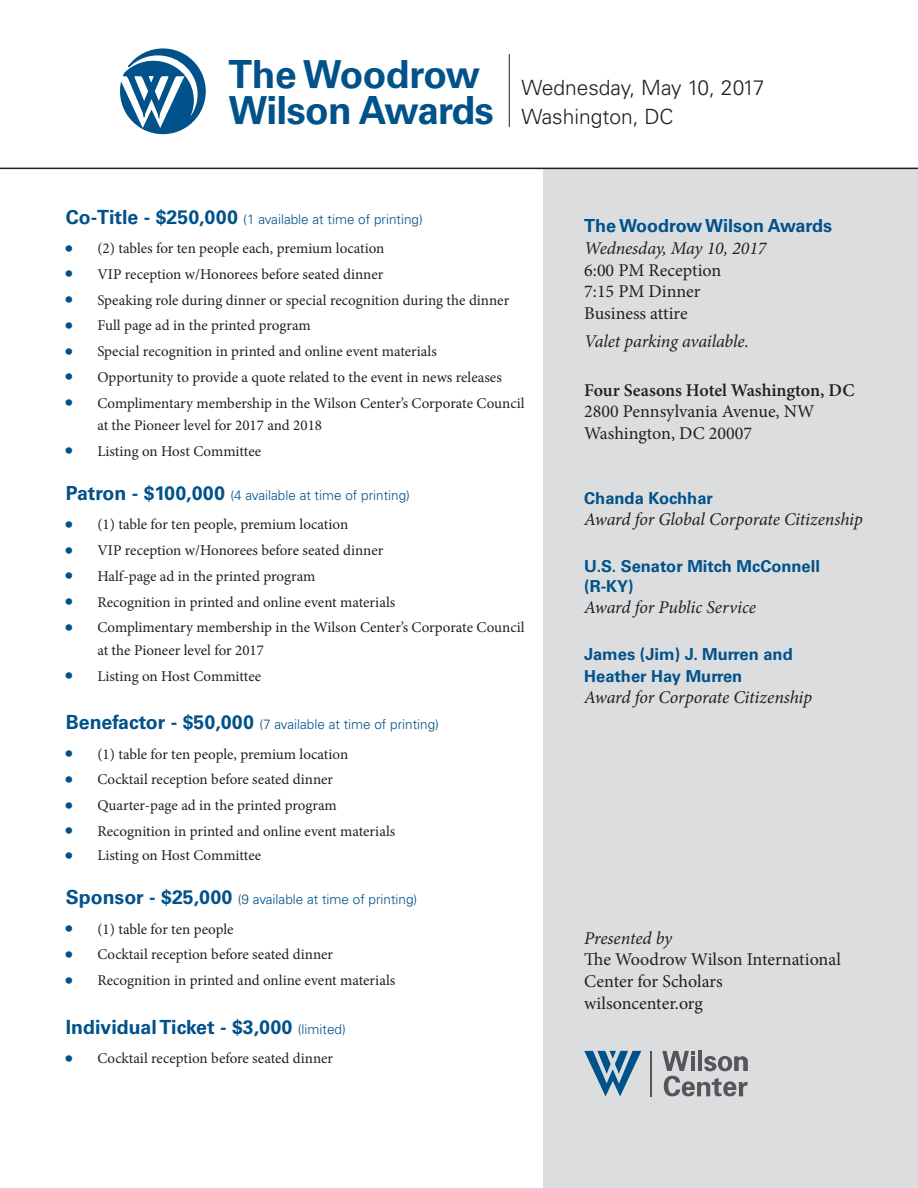
<style>
.page{position:relative;width:918px;height:1188px;background:#fff}
.page>*{position:absolute;margin:0;border:0;box-sizing:border-box;transform-origin:0 0}
.t1{font:700 38.7px/37px "Univers LT Std";letter-spacing:-.02em;color:#01518a}
.t2{font:300 21px/28.5px "Univers LT Std";color:#231f20}
.t3{font:700 19.5px "Univers LT Std";color:#01518a}
.t4{font:18px/21.6px "Minion Pro";color:#231f20}
.t5{font:italic 18px "Minion Pro";letter-spacing:-.01em;color:#231f20}
.t6{font:600 18px "Minion Pro";letter-spacing:-.005em;color:#231f20}
.t7{font:700 18px "Univers LT Std";color:#01518a}
.t8{font:700 16.5px/19.8px "Univers LT Std";color:#01518a}
.t9{font:15px/22.5px "Minion Pro";color:#231f20}
.t10{font:300 13.5px "Univers LT Std";color:#01518a}
.s1{font-weight:700;font-size:19.5px}
.s2{font-family:"Univers LT Std";font-weight:700;font-size:18px;color:#01518a}
.s3{font-weight:300;font-size:13.5px}
</style>
<div class="page">
<div style="left:543px;top:168px;width:375px;height:1020px;background:#dcdddf"></div>
<hr style="left:0;top:168px;width:918px;height:1px;background:#231f20">
<svg style="left:120px;top:48px;width:86px;height:87px"></svg>
<hr style="left:509px;top:54px;width:1px;height:73px;background:#231f20">
<hr style="left:650px;top:1051px;width:2px;height:45px;background:#55565a">
<svg style="left:662px;top:1051px;width:86px;height:45px"></svg>
<svg style="left:584px;top:1051px;width:57px;height:45px"></svg>
<h1 class="t1" style="left:228px;top:56px;width:267px">The Woodrow<br>Wilson Awards</h1>
<h2 class="t2" style="left:522px;top:74px;width:245px">Wednesday, May 10, 2017<br>Washington, DC</h2>
<p class="t10" style="left:66px;top:211px;width:358px"><span class="s1">Co-Title - $250,000</span> (1 available at time of printing)</p>
<p class="t9" style="left:66px;top:237px;width:320px"><span class="s2">•</span> (2) tables for ten people each, premium location</p>
<p class="t9" style="left:66px;top:263px;width:319px"><span class="s2">•</span> VIP reception w/Honorees before seated dinner</p>
<p class="t9" style="left:66px;top:289px;width:445px"><span class="s2">•</span> Speaking role during dinner or special recognition during the dinner</p>
<p class="t9" style="left:66px;top:314px;width:246px"><span class="s2">•</span> Full page ad in the printed program</p>
<p class="t9" style="left:66px;top:340px;width:373px"><span class="s2">•</span> Special recognition in printed and online event materials</p>
<p class="t9" style="left:66px;top:366px;width:437px"><span class="s2">•</span> Opportunity to provide a quote related to the event in news releases</p>
<p class="t9" style="left:97px;top:392px;width:429px;text-indent:-32px"><span class="s2">•</span> Complimentary membership in the Wilson Center’s Corporate Council at the Pioneer level for 2017 and 2018</p>
<p class="t9" style="left:66px;top:440px;width:197px"><span class="s2">•</span> Listing on Host Committee</p>
<p class="t10" style="left:66px;top:487px;width:346px"><span class="s1">Patron - $100,000</span> (4 available at time of printing)</p>
<p class="t9" style="left:66px;top:513px;width:284px"><span class="s2">•</span> (1) table for ten people, premium location</p>
<p class="t9" style="left:66px;top:539px;width:319px"><span class="s2">•</span> VIP reception w/Honorees before seated dinner</p>
<p class="t9" style="left:66px;top:565px;width:251px"><span class="s2">•</span> Half-page ad in the printed program</p>
<p class="t9" style="left:66px;top:591px;width:331px"><span class="s2">•</span> Recognition in printed and online event materials</p>
<p class="t9" style="left:97px;top:616px;width:429px;text-indent:-32px"><span class="s2">•</span> Complimentary membership in the Wilson Center’s Corporate Council at the Pioneer level for 2017</p>
<p class="t9" style="left:66px;top:665px;width:197px"><span class="s2">•</span> Listing on Host Committee</p>
<p class="t10" style="left:66px;top:716px;width:375px"><span class="s1">Benefactor - $50,000</span> (7 available at time of printing)</p>
<p class="t9" style="left:66px;top:743px;width:284px"><span class="s2">•</span> (1) table for ten people, premium location</p>
<p class="t9" style="left:66px;top:768px;width:269px"><span class="s2">•</span> Cocktail reception before seated dinner</p>
<p class="t9" style="left:66px;top:794px;width:273px"><span class="s2">•</span> Quarter-page ad in the printed program</p>
<p class="t9" style="left:66px;top:820px;width:331px"><span class="s2">•</span> Recognition in printed and online event materials</p>
<p class="t9" style="left:66px;top:844px;width:197px"><span class="s2">•</span> Listing on Host Committee</p>
<p class="t10" style="left:66px;top:891px;width:353px"><span class="s1">Sponsor - $25,000</span> (9 available at time of printing)</p>
<p class="t9" style="left:66px;top:918px;width:169px"><span class="s2">•</span> (1) table for ten people</p>
<p class="t9" style="left:66px;top:943px;width:269px"><span class="s2">•</span> Cocktail reception before seated dinner</p>
<p class="t9" style="left:66px;top:969px;width:331px"><span class="s2">•</span> Recognition in printed and online event materials</p>
<h3 class="t3" style="left:66px;top:1016px;width:281px">Individual Ticket - $3,000 <span class="s3">(limited)</span></h3>
<p class="t9" style="left:66px;top:1047px;width:269px"><span class="s2">•</span> Cocktail reception before seated dinner</p>
<p class="t7" style="left:584px;top:215px;width:250px">The Woodrow Wilson Awards</p>
<p class="t5" style="left:584px;top:236px;width:184px">Wednesday, May 10, 2017</p>
<p class="t4" style="left:584px;top:259px;width:139px">6:00 PM Reception<br>7:15 PM Dinner<br>Business attire</p>
<p class="t5" style="left:584px;top:329px;width:166px">Valet parking available.</p>
<p class="t6" style="left:584px;top:377px;width:272px">Four Seasons Hotel Washington, DC</p>
<p class="t4" style="left:584px;top:401px;width:232px">2800 Pennsylvania Avenue, NW<br>Washington, DC 20007</p>
<p class="t8" style="left:584px;top:488px;width:130px">Chanda Kochhar</p>
<p class="t5" style="left:584px;top:507px;width:280px">Award for Global Corporate Citizenship</p>
<p class="t8" style="left:584px;top:556px;width:237px">U.S. Senator Mitch McConnell (R-KY)</p>
<p class="t5" style="left:584px;top:595px;width:173px">Award for Public Service</p>
<p class="t8" style="left:584px;top:644px;width:210px;line-height:21.6px">James (Jim) J. Murren and<br>Heather Hay Murren</p>
<p class="t5" style="left:584px;top:685px;width:229px">Award for Corporate Citizenship</p>
<p class="t5" style="left:584px;top:926px;width:89px">Presented by</p>
<p class="t4" style="left:584px;top:949px;width:258px">The Woodrow Wilson International<br>Center for Scholars wilsoncenter.org</p>
</div>
